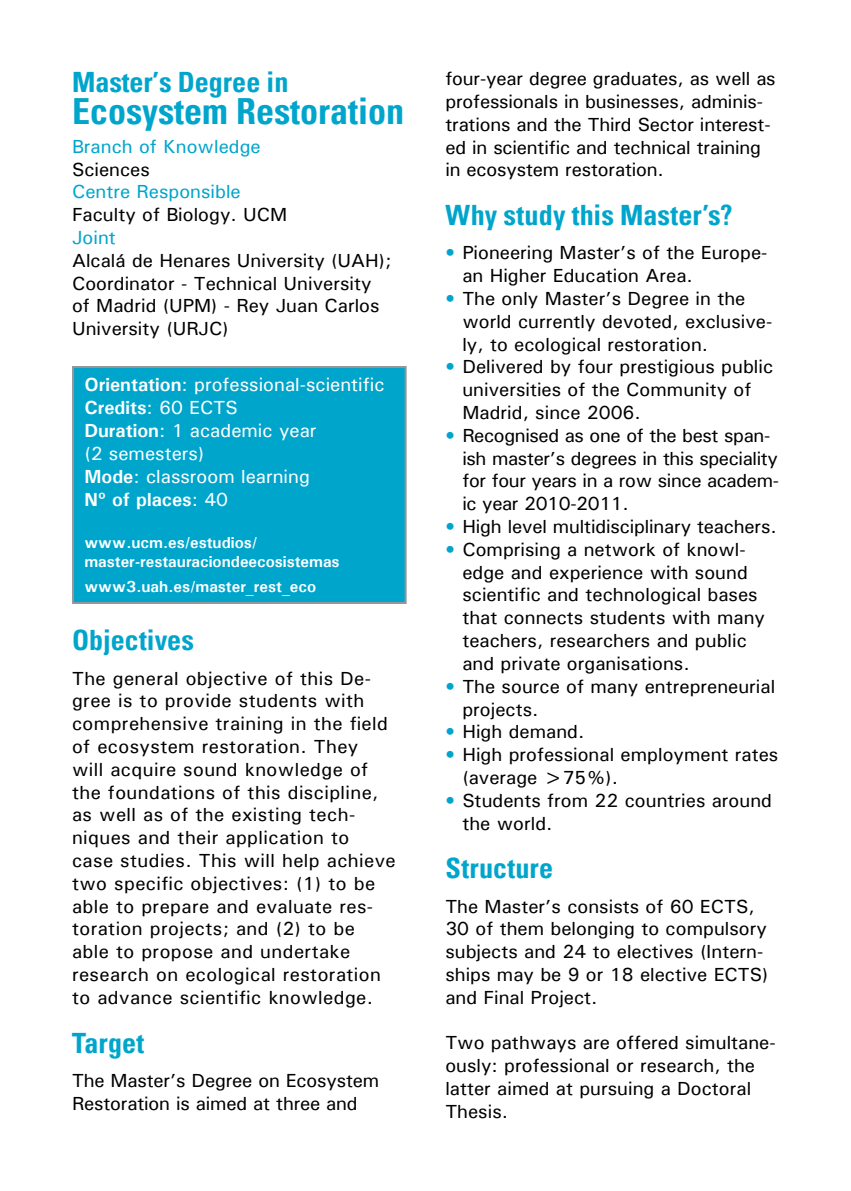
<style>
.page{position:relative;width:851px;height:1191px;background:#fff}
.page>*{position:absolute;margin:0;border:0;box-sizing:border-box;transform-origin:0 0}
.t1{font:700 condensed 36px "Univers";color:#00a5cc}
.t2{font:700 condensed 28px "Univers";color:#00a5cc}
.t3{font:500 19px/22.8px "Univers";color:#000}
.t4{font:500 19px/22.8px "Univers";letter-spacing:.02em;color:#000}
.t5{font:500 19px/22.8px "Univers";color:#fff}
.t6{font:500 19px/22.8px "Univers";letter-spacing:-.02em;color:#000}
.t7{font:500 19px "Univers";color:#00a5cc}
.t8{font:700 16px/19.2px "Univers";color:#fff}
.s1{font-weight:700}
.s2{color:#00a5cc}
</style>
<div class="page">
<div style="left:73px;top:367px;width:332px;height:236px;background:#00a5cc"></div>
<hr style="left:72px;top:366px;width:334px;height:2px;background:#939598">
<hr style="left:72px;top:368px;width:2px;height:234px;background:#939598">
<hr style="left:404px;top:368px;width:2px;height:234px;background:#939598">
<hr style="left:72px;top:602px;width:334px;height:2px;background:#939598">
<h2 class="t2" style="left:72px;top:65px;width:218px">Master’s Degree in</h2>
<h1 class="t1" style="left:72px;top:89px;width:333px">Ecosystem Restoration</h1>
<p class="t7" style="left:72px;top:134px;width:190px">Branch of Knowledge</p>
<p class="t3" style="left:72px;top:157px;width:79px">Sciences</p>
<p class="t7" style="left:72px;top:180px;width:170px">Centre Responsible</p>
<p class="t3" style="left:72px;top:203px;width:217px">Faculty of Biology. UCM</p>
<p class="t7" style="left:72px;top:225px;width:45px">Joint</p>
<p class="t3" style="left:72px;top:248px;width:321px">Alcalá de Henares University (UAH);<br>Coordinator - Technical University of Madrid (UPM) - Rey Juan Carlos<br>University (URJC)</p>
<p class="t5" style="left:84px;top:373px;width:302px"><span class="s1">Orientation</span>: professional-scientific<br><span class="s1">Credits</span>: 60 ECTS<br><span class="s1">Duration</span>: 1 academic year<br>(2 semesters)<br><span class="s1">Mode</span>: classroom learning<br><span class="s1">Nº of places</span>: 40</p>
<p class="t8" style="left:84px;top:532px;width:257px">www.ucm.es/estudios/ master-restauraciondeecosistemas</p>
<p class="t8" style="left:84px;top:576px;width:233px">www3.uah.es/master_rest_eco</p>
<h2 class="t2" style="left:72px;top:623px;width:123px">Objectives</h2>
<p class="t4" style="left:72px;top:666px;width:325px">The general objective of this De&shy;gree is to provide students with comprehensive training in the field of ecosystem restoration. They<br>will acquire sound knowledge of the foundations of this discipline, as well as of the existing tech&shy;niques and their application to<br>case studies. This will help achieve two specific objectives: (1) to be able to prepare and evaluate res&shy;toration projects; and (2) to be able to propose and undertake research on ecological restoration to advance scientific knowledge.</p>
<h2 class="t2" style="left:72px;top:1025px;width:74px">Target</h2>
<p class="t3" style="left:72px;top:1068px;width:309px">The Master’s Degree on Ecosystem<br>Restoration is aimed at three and</p>
<p class="t3" style="left:445px;top:67px;width:332px">four-year degree graduates, as well as professionals in businesses, adminis&shy;trations and the Third Sector interest&shy;ed in scientific and technical training in ecosystem restoration.</p>
<h2 class="t2" style="left:445px;top:198px;width:288px">Why study this Master’s?</h2>
<p class="t3" style="left:462px;top:241px;width:306px;text-indent:-17px"><span class="s2">•</span> Pioneering Master’s of the Europe&shy;an Higher Education Area.</p>
<p class="t3" style="left:462px;top:286px;width:311px;text-indent:-17px"><span class="s2">•</span> The only Master’s Degree in the world currently devoted, exclusive&shy;ly, to ecological restoration.</p>
<p class="t3" style="left:462px;top:355px;width:312px;text-indent:-17px"><span class="s2">•</span> Delivered by four prestigious public universities of the Community of<br>Madrid, since 2006.</p>
<p class="t6" style="left:462px;top:423px;width:318px;text-indent:-17px"><span class="s2">•</span> Recognised as one of the best span&shy;ish master’s degrees in this speciality for four years in a row since academ&shy;ic year 2010-2011.</p>
<p class="t3" style="left:445px;top:514px;width:333px"><span class="s2">•</span> High level multidisciplinary teachers.</p>
<p class="t3" style="left:462px;top:537px;width:304px;text-indent:-17px"><span class="s2">•</span> Comprising a network of knowl&shy;edge and experience with sound scientific and technological bases that connects students with many teachers, researchers and public and private organisations.</p>
<p class="t3" style="left:462px;top:674px;width:314px;text-indent:-17px"><span class="s2">•</span> The source of many entrepreneurial projects.</p>
<p class="t3" style="left:445px;top:720px;width:140px"><span class="s2">•</span> High demand.</p>
<p class="t3" style="left:462px;top:742px;width:317px;text-indent:-17px"><span class="s2">•</span> High professional employment rates (average &gt;75%).</p>
<p class="t3" style="left:462px;top:788px;width:311px;text-indent:-17px"><span class="s2">•</span> Students from 22 countries around the world.</p>
<h2 class="t2" style="left:445px;top:851px;width:109px">Structure</h2>
<p class="t3" style="left:445px;top:894px;width:324px">The Master’s consists of 60 ECTS,<br>30 of them belonging to compulsory subjects and 24 to electives (Intern&shy;ships may be 9 or 18 elective ECTS) and Final Project.</p>
<p class="t3" style="left:445px;top:1031px;width:332px">Two pathways are offered simultane&shy;ously: professional or research, the latter aimed at pursuing a Doctoral<br>Thesis.</p>
</div>
